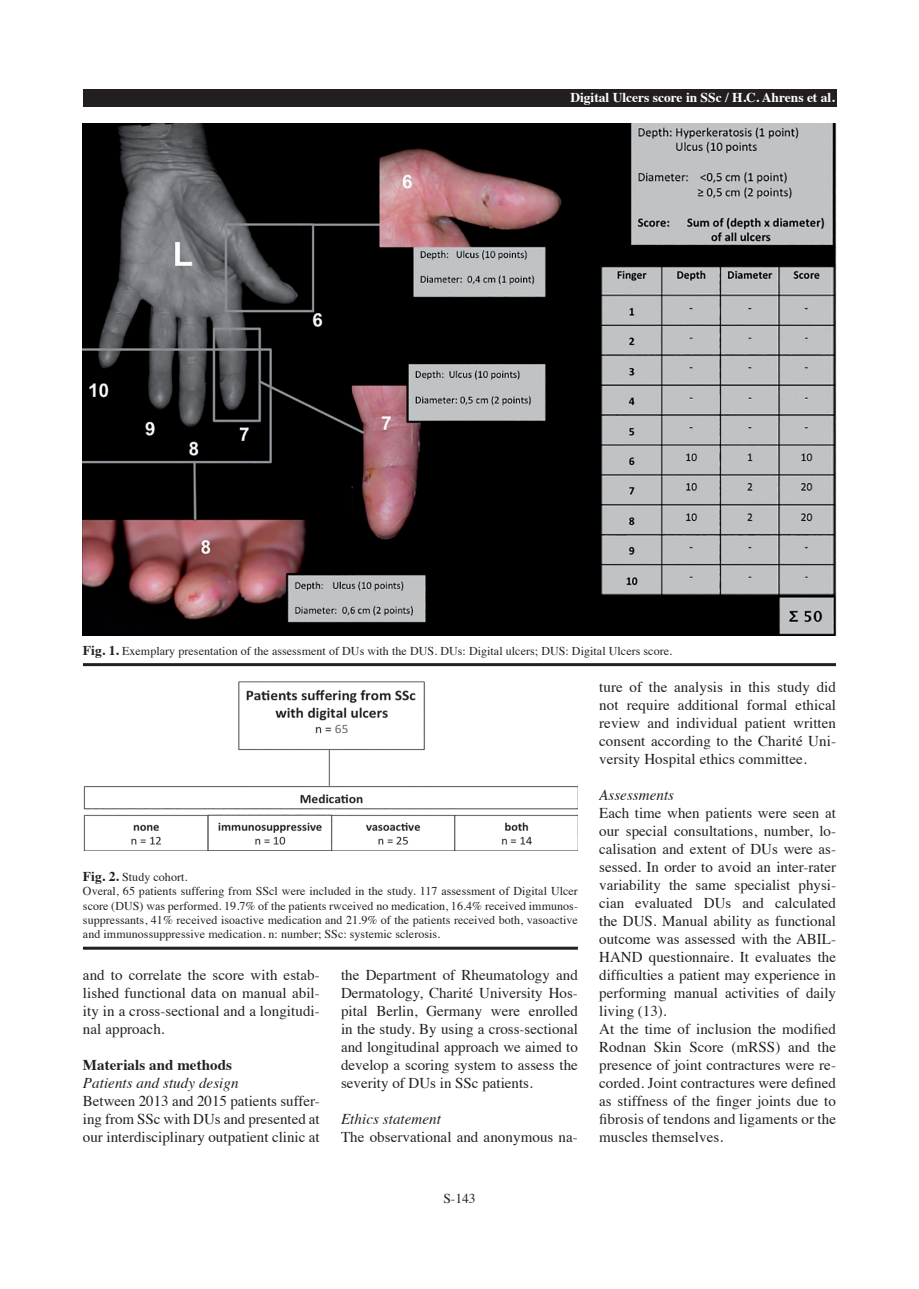
<style>
.page{position:relative;width:919px;height:1289px;background:#fff}
.page>*{position:absolute;margin:0;border:0;box-sizing:border-box;transform-origin:0 0}
.t1{font:15px/18px "Times";color:#231f20;text-align:justify}
.t2{font:italic 15px "Times";letter-spacing:.005em;color:#231f20}
.t3{font:700 15px "Times";letter-spacing:.005em;color:#231f20}
.t4{font:700 13.5px "Times";color:#fff}
.t5{font:13.5px "Times";color:#231f20}
.t6{font:12px/14.2px "Times";letter-spacing:.005em;color:#231f20}
.s1{font-weight:700;font-size:13.5px}
</style>
<div class="page">
<div style="left:83px;top:89px;width:753px;height:17px;background:#231f20"></div>
<img style="left:83px;top:123px;width:753px;height:513px">
<hr style="left:83px;top:663px;width:753px;height:3px;background:#231f20">
<img style="left:83px;top:681px;width:495px;height:169px">
<hr style="left:83px;top:946px;width:495px;height:3px;background:#231f20">
<p class="t4" style="left:570px;top:84px;width:266px">Digital Ulcers score in SSc / H.C. Ahrens et al.</p>
<p class="t6" style="left:83px;top:642px;width:590px"><span class="s1">Fig. 1.</span> Exemplary presentation of the assessment of DUs with the DUS. DUs: Digital ulcers; DUS: Digital Ulcers score.</p>
<p class="t6" style="left:83px;top:869px;width:496px"><span class="s1">Fig. 2.</span> Study cohort.<br>Overal, 65 patients suffering from SScl were included in the study. 117 assessment of Digital Ulcer score (DUS) was performed. 19.7% of the patients rwceived no medication, 16.4% received immunos&shy;suppressants, 41% received isoactive medication and 21.9% of the patients received both, vasoactive and immunossuppressive medication. n: number; SSc: systemic sclerosis.</p>
<p class="t1" style="left:83px;top:964px;width:238px">and to correlate the score with estab&shy;lished functional data on manual abil&shy;ity in a cross-sectional and a longitudi&shy;nal approach.</p>
<p class="t3" style="left:83px;top:1050px;width:150px">Materials and methods</p>
<p class="t2" style="left:83px;top:1069px;width:157px">Patients and study design</p>
<p class="t1" style="left:83px;top:1090px;width:238px">Between 2013 and 2015 patients suffer&shy;ing from SSc with DUs and presented at our interdisciplinary outpatient clinic at</p>
<p class="t1" style="left:341px;top:964px;width:238px">the Department of Rheumatology and Dermatology, Charité University Hos&shy;pital Berlin, Germany were enrolled in the study. By using a cross-sectional and longitudinal approach we aimed to develop a scoring system to assess the severity of DUs in SSc patients.</p>
<p class="t2" style="left:341px;top:1105px;width:101px">Ethics statement</p>
<p class="t1" style="left:341px;top:1126px;width:238px">The observational and anonymous na-</p>
<p class="t5" style="left:443px;top:1185px;width:34px">S-143</p>
<p class="t1" style="left:599px;top:676px;width:238px">ture of the analysis in this study did not require additional formal ethical review and individual patient written consent according to the Charité Uni&shy;versity Hospital ethics committee.</p>
<p class="t2" style="left:599px;top:781px;width:76px">Assessments</p>
<p class="t1" style="left:599px;top:802px;width:238px;text-align:left">Each time when patients were seen at our special consultations, number, lo&shy;calisation and extent of DUs were as&shy;sessed. In order to avoid an inter-rater variability the same specialist physi&shy;cian evaluated DUs and calculated the DUS. Manual ability as functional outcome was assessed with the ABIL-HAND questionnaire. It evaluates the difficulties a patient may experience in performing manual activities of daily living (13).<br>At the time of inclusion the modified Rodnan Skin Score (mRSS) and the presence of joint contractures were re&shy;corded. Joint contractures were defined as stiffness of the finger joints due to fibrosis of tendons and ligaments or the muscles themselves.</p>
</div>
